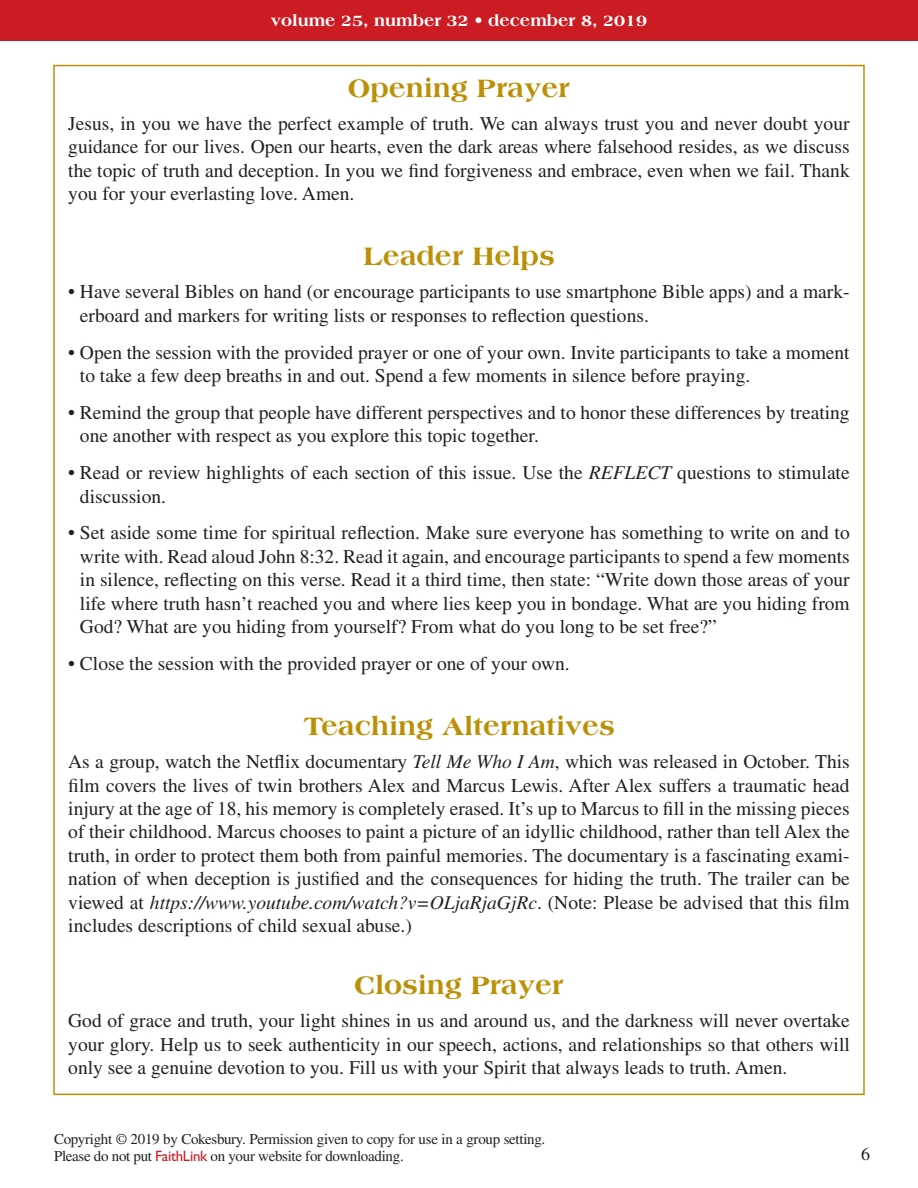
<style>
.page{position:relative;width:918px;height:1188px;background:#fff}
.page>*{position:absolute;margin:0;border:0;box-sizing:border-box;transform-origin:0 0}
.Section_subhead{font:800 27px "Americana Std";color:#bb9006}
.leader_helps_and_tea{font:19.5px/23.4px "Times LT Std";color:#231f20}
.Opening_and_closing{font:19.5px/23.4px "Times LT Std";color:#231f20;text-align:justify}
.t1{font:18px "Times LT Std";color:#231f20}
.t2{font:800 16.5px "Americana Std";color:#fff}
.t3{font:15px/16.5px "Times LT Std";letter-spacing:-.02em;color:#231f20}
.s1{font-style:italic}
.s2{font-family:"Gill Sans Std";color:#cc1c23}
</style>
<div class="page">
<div style="left:0;top:0;width:918px;height:40px;background:#cc1c23"></div>
<p class="t2" style="left:271px;top:11px;width:378px">volume 25, number 32 • december 8, 2019</p>
<p class="Section_subhead" style="left:348px;top:72px;width:224px">Opening Prayer</p>
<p class="Opening_and_closing" style="left:68px;top:111px;width:783px">Jesus, in you we have the perfect example of truth. We can always trust you and never doubt your guidance for our lives. Open our hearts, even the dark areas where falsehood resides, as we discuss the topic of truth and deception. In you we find forgiveness and embrace, even when we fail. Thank you for your everlasting love. Amen.</p>
<p class="Section_subhead" style="left:364px;top:240px;width:192px">Leader Helps</p>
<p class="leader_helps_and_tea" style="left:80px;top:280px;width:771px;text-indent:-12px">• Have several Bibles on hand (or encourage participants to use smartphone Bible apps) and a mark&shy;erboard and markers for writing lists or responses to reflection questions.</p>
<p class="leader_helps_and_tea" style="left:80px;top:340px;width:771px;text-indent:-12px">• Open the session with the provided prayer or one of your own. Invite participants to take a moment to take a few deep breaths in and out. Spend a few moments in silence before praying.</p>
<p class="leader_helps_and_tea" style="left:80px;top:400px;width:771px;text-indent:-12px">• Remind the group that people have different perspectives and to honor these differences by treating one another with respect as you explore this topic together.</p>
<p class="leader_helps_and_tea" style="left:80px;top:461px;width:771px;text-indent:-12px">• Read or review highlights of each section of this issue. Use the <span class="s1">REFLECT</span> questions to stimulate discussion.</p>
<p class="leader_helps_and_tea" style="left:80px;top:521px;width:771px;text-align:justify;text-indent:-12px">• Set aside some time for spiritual reflection. Make sure everyone has something to write on and to write with. Read aloud John 8:32. Read it again, and encourage participants to spend a few moments in silence, reflecting on this verse. Read it a third time, then state: “Write down those areas of your life where truth hasn’t reached you and where lies keep you in bondage. What are you hiding from God? What are you hiding from yourself? From what do you long to be set free?”</p>
<p class="leader_helps_and_tea" style="left:68px;top:652px;width:503px">• Close the session with the provided prayer or one of your own.</p>
<p class="Section_subhead" style="left:303px;top:710px;width:313px">Teaching Alternatives</p>
<p class="leader_helps_and_tea" style="left:68px;top:750px;width:783px;text-align:justify">As a group, watch the Netflix documentary <span class="s1">Tell Me Who I Am</span>, which was released in October. This film covers the lives of twin brothers Alex and Marcus Lewis. After Alex suffers a traumatic head injury at the age of 18, his memory is completely erased. It’s up to Marcus to fill in the missing pieces of their childhood. Marcus chooses to paint a picture of an idyllic childhood, rather than tell Alex the truth, in order to protect them both from painful memories. The documentary is a fascinating exami&shy;nation of when deception is justified and the consequences for hiding the truth. The trailer can be viewed at <span class="s1">https://www.youtube.com/watch?v=OLjaRjaGjRc</span>. (Note: Please be advised that this film includes descriptions of child sexual abuse.)</p>
<p class="Section_subhead" style="left:354px;top:969px;width:211px">Closing Prayer</p>
<p class="Opening_and_closing" style="left:68px;top:1009px;width:783px">God of grace and truth, your light shines in us and around us, and the darkness will never overtake your glory. Help us to seek authenticity in our speech, actions, and relationships so that others will only see a genuine devotion to you. Fill us with your Spirit that always leads to truth. Amen.</p>
<p class="t3" style="left:54px;top:1131px;width:493px">Copyright © 2019 by Cokesbury. Permission given to copy for use in a group setting.<br>Please do not put <span class="s2">FaithLink</span> on your website for downloading.</p>
<p class="t1" style="left:861px;top:1144px;width:10px">6</p>
</div>
